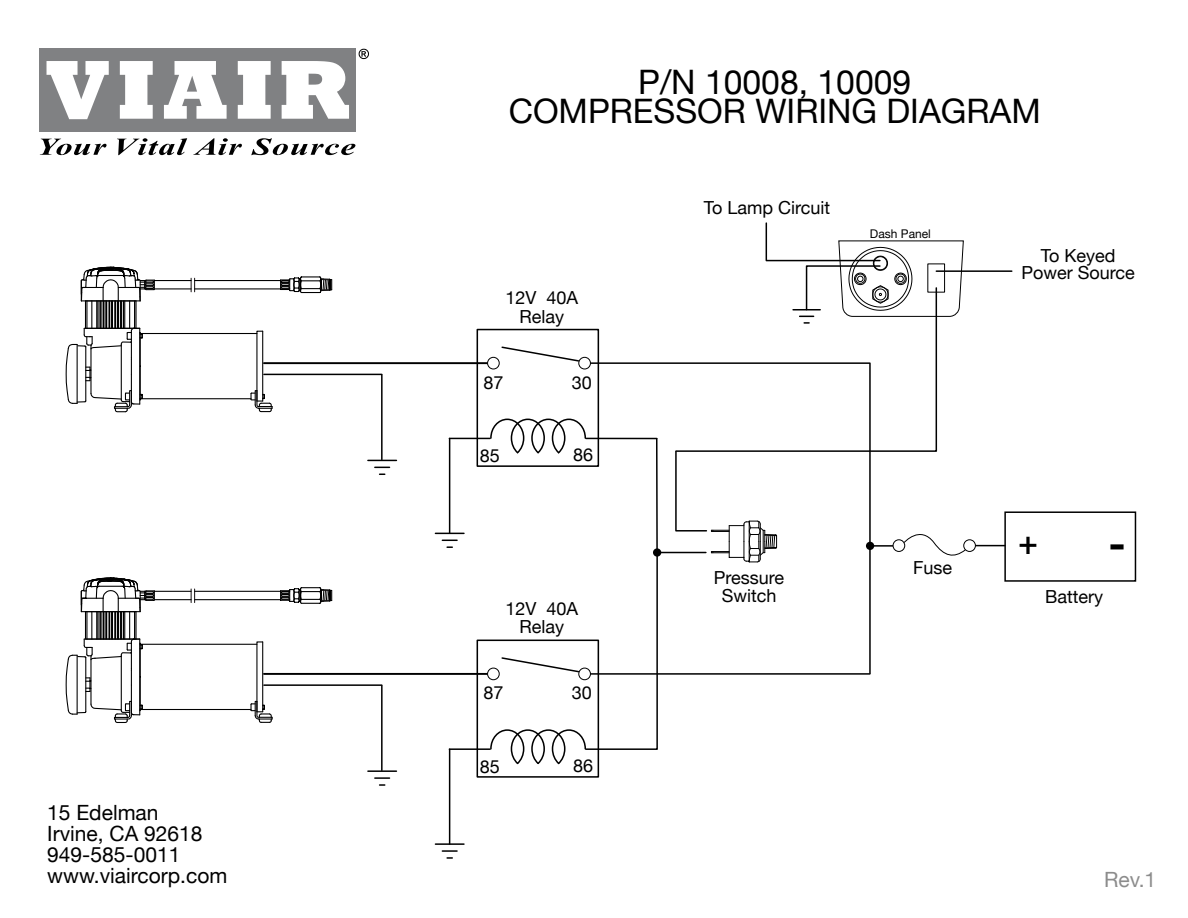
<style>
.page{position:relative;width:1188px;height:918px;background:#fff}
.page>*{position:absolute;margin:0;border:0;box-sizing:border-box;transform-origin:0 0}
.t1{font:700 49.8px "Myriad";color:#000}
.t2{font:33.75px/29.5px "Helvetica Neue";color:#000;text-align:center}
.t3{font:700 32.4px "Myriad";color:#000}
.t4{font:21px/21px "Helvetica Neue";color:#000}
.t5{font:21px "Helvetica Neue";color:#8c8c8c}
.t6{font:18px/18.1px "Helvetica Neue";color:#000;text-align:center}
.t7{font:12px "Helvetica Neue";color:#000}
</style>
<div class="page">
<div style="left:39px;top:48px;width:317px;height:84px;background:#808183"></div>
<svg style="left:47px;top:61px;width:62px;height:58px"></svg>
<svg style="left:120px;top:61px;width:33px;height:58px"></svg>
<svg style="left:164px;top:61px;width:63px;height:58px"></svg>
<svg style="left:238px;top:61px;width:33px;height:58px"></svg>
<svg style="left:282px;top:61px;width:67px;height:58px"></svg>
<svg style="left:40px;top:139px;width:67px;height:16px"></svg>
<svg style="left:117px;top:138px;width:70px;height:17px"></svg>
<svg style="left:193px;top:138px;width:49px;height:17px"></svg>
<svg style="left:251px;top:138px;width:104px;height:17px"></svg>
<svg style="left:359px;top:49px;width:10px;height:10px"></svg>
<hr style="left:870px;top:545px;width:28px;height:2px;background:#000">
<hr style="left:264px;top:362px;width:229px;height:2px;background:#000">
<hr style="left:264px;top:374px;width:118px;height:1px;background:#000">
<hr style="left:381px;top:375px;width:2px;height:85px;background:#000">
<svg style="left:368px;top:460px;width:28px;height:1px"></svg>
<svg style="left:375px;top:467px;width:15px;height:1px"></svg>
<hr style="left:449px;top:438px;width:1px;height:95px;background:#000">
<hr style="left:449px;top:438px;width:41px;height:1px;background:#000">
<svg style="left:587px;top:362px;width:284px;height:313px"></svg>
<svg style="left:435px;top:533px;width:29px;height:1px"></svg>
<svg style="left:442px;top:540px;width:15px;height:8px"></svg>
<div style="left:477px;top:329px;width:122px;height:138px;border:2px solid #000"></div>
<div style="left:579px;top:357px;width:11px;height:12px;background:#fff;border-radius:50%"></div>
<div style="left:578px;top:357px;width:13px;height:12px;border:1px solid #000;border-radius:50%"></div>
<div style="left:488px;top:357px;width:11px;height:12px;background:#fff;border-radius:50%"></div>
<div style="left:487px;top:357px;width:13px;height:12px;border:1px solid #000;border-radius:50%"></div>
<svg style="left:501px;top:346px;width:79px;height:17px"></svg>
<svg style="left:191px;top:278px;width:4px;height:14px"></svg>
<hr style="left:155px;top:288px;width:36px;height:1px;background:#000">
<hr style="left:154px;top:280px;width:37px;height:1px;background:#000">
<hr style="left:195px;top:288px;width:86px;height:1px;background:#000">
<hr style="left:195px;top:280px;width:86px;height:1px;background:#000">
<hr style="left:140px;top:333px;width:117px;height:1px;background:#000">
<hr style="left:140px;top:398px;width:111px;height:1px;background:#000">
<svg style="left:250px;top:330px;width:23px;height:83px"></svg>
<svg style="left:65px;top:266px;width:110px;height:147px"></svg>
<svg style="left:280px;top:276px;width:53px;height:18px"></svg>
<hr style="left:264px;top:673px;width:229px;height:2px;background:#000">
<hr style="left:264px;top:684px;width:118px;height:2px;background:#000">
<hr style="left:381px;top:686px;width:2px;height:84px;background:#000">
<hr style="left:368px;top:770px;width:28px;height:2px;background:#000">
<svg style="left:375px;top:777px;width:15px;height:9px"></svg>
<hr style="left:449px;top:749px;width:1px;height:95px;background:#000">
<hr style="left:449px;top:748px;width:41px;height:2px;background:#000">
<hr style="left:588px;top:673px;width:282px;height:2px;background:#000">
<hr style="left:971px;top:545px;width:34px;height:1px;background:#000">
<hr style="left:435px;top:843px;width:29px;height:2px;background:#000">
<svg style="left:442px;top:850px;width:15px;height:9px"></svg>
<div style="left:477px;top:640px;width:122px;height:138px;border:2px solid #000"></div>
<div style="left:893px;top:540px;width:12px;height:11px;background:#fff;border-radius:50%"></div>
<div style="left:893px;top:539px;width:12px;height:13px;border:1px solid #000;border-radius:50%"></div>
<div style="left:487px;top:668px;width:13px;height:12px;border:1px solid #000;border-radius:50%"></div>
<div style="left:964px;top:540px;width:11px;height:11px;background:#fff;border-radius:50%"></div>
<div style="left:963px;top:539px;width:13px;height:13px;border:1px solid #000;border-radius:50%"></div>
<svg style="left:903px;top:534px;width:63px;height:22px"></svg>
<div style="left:1004px;top:511px;width:132px;height:71px;border:2px solid #000"></div>
<svg style="left:489px;top:418px;width:288px;height:348px"></svg>
<svg style="left:191px;top:589px;width:4px;height:14px"></svg>
<hr style="left:155px;top:599px;width:36px;height:1px;background:#000">
<hr style="left:154px;top:591px;width:37px;height:1px;background:#000">
<hr style="left:195px;top:599px;width:86px;height:1px;background:#000">
<hr style="left:195px;top:591px;width:86px;height:1px;background:#000">
<hr style="left:140px;top:644px;width:117px;height:1px;background:#000">
<hr style="left:140px;top:709px;width:111px;height:1px;background:#000">
<svg style="left:250px;top:641px;width:23px;height:82px"></svg>
<svg style="left:65px;top:577px;width:110px;height:146px"></svg>
<svg style="left:280px;top:587px;width:53px;height:17px"></svg>
<div style="left:653px;top:548px;width:8px;height:9px;background:#000;border-radius:50%"></div>
<div style="left:866px;top:542px;width:8px;height:8px;background:#000;border-radius:50%"></div>
<svg style="left:674px;top:324px;width:264px;height:129px"></svg>
<hr style="left:936px;top:270px;width:76px;height:2px;background:#000">
<svg style="left:765px;top:222px;width:199px;height:102px"></svg>
<p class="t4" style="left:47px;top:802px;width:182px">15 Edelman<br>Irvine, CA 92618<br>949-585-0011 www.viaircorp.com</p>
<h2 class="t2" style="left:509px;top:67px;width:534px">P/N 10008, 10009<br>COMPRESSOR WIRING DIAGRAM</h2>
<p class="t6" style="left:505px;top:289px;width:74px">12V 40A<br>Relay</p>
<p class="t6" style="left:483px;top:373px;width:22px">87</p>
<p class="t6" style="left:480px;top:447px;width:22px">85</p>
<p class="t6" style="left:572px;top:373px;width:22px">30</p>
<p class="t6" style="left:573px;top:446px;width:22px">86</p>
<p class="t6" style="left:505px;top:599px;width:74px">12V 40A<br>Relay</p>
<p class="t6" style="left:483px;top:684px;width:22px">87</p>
<p class="t6" style="left:480px;top:758px;width:22px">85</p>
<p class="t6" style="left:572px;top:684px;width:22px">30</p>
<p class="t6" style="left:573px;top:756px;width:22px">86</p>
<p class="t6" style="left:704px;top:198px;width:128px">To Lamp Circuit</p>
<p class="t7" style="left:870px;top:226px;width:62px">Dash Panel</p>
<p class="t6" style="left:1021px;top:247px;width:115px;line-height:17.2px">To Keyed<br>Power Source</p>
<p class="t6" style="left:714px;top:568px;width:72px">Pressure<br>Switch</p>
<p class="t6" style="left:913px;top:558px;width:41px">Fuse</p>
<h3 class="t3" style="left:1018px;top:527px;width:21px">+</h3>
<h1 class="t1" style="left:1109px;top:517px;width:18px">-</h1>
<p class="t6" style="left:1045px;top:587px;width:59px">Battery</p>
<p class="t5" style="left:1104px;top:867px;width:54px">Rev.1</p>
</div>
